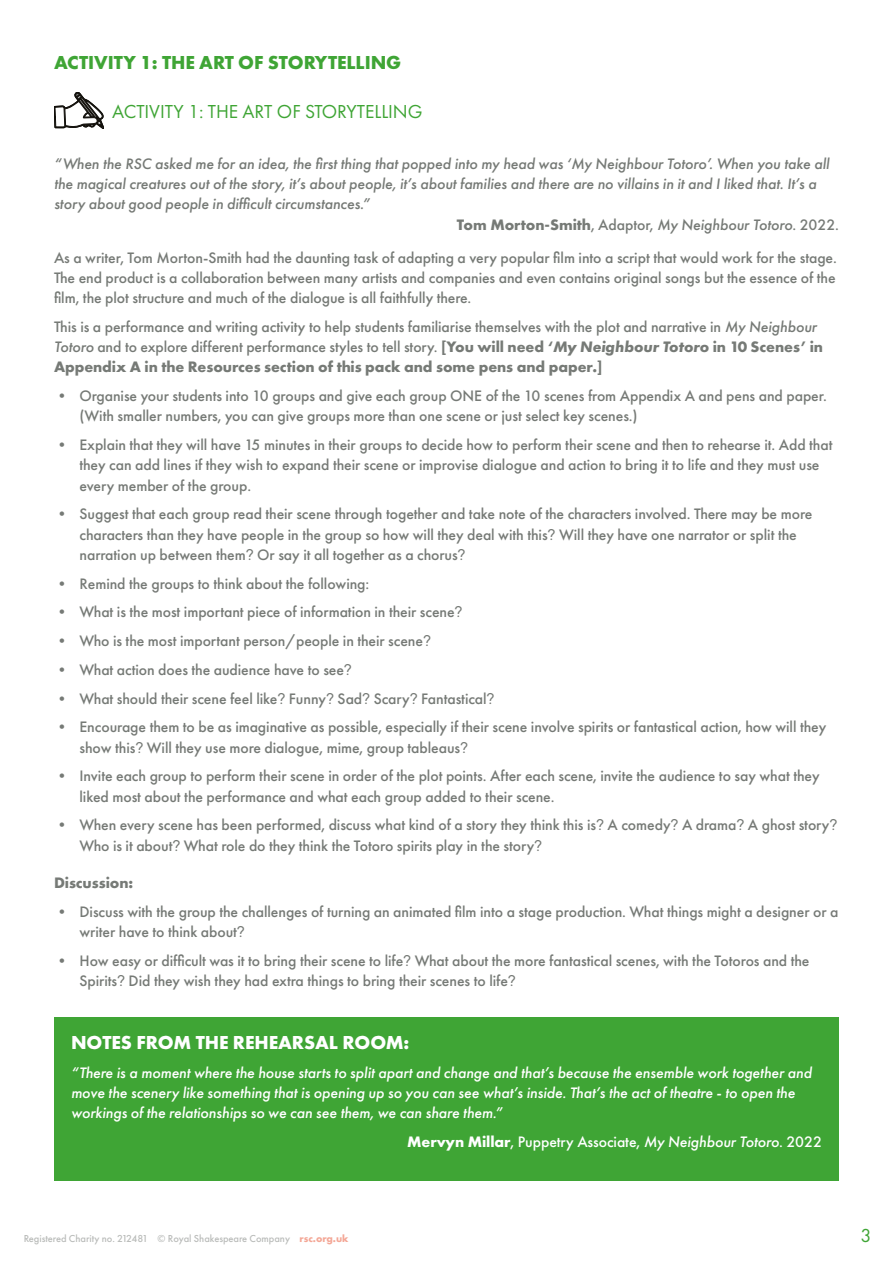
<style>
.page{position:relative;width:893px;height:1263px;background:#fff}
.page>*{position:absolute;margin:0;border:0;box-sizing:border-box;transform-origin:0 0}
.SUBHEAD{font:19.5px "Futura PT";letter-spacing:-.005em;color:#3fa535}
.t1{font:700 19.5px "Futura PT";letter-spacing:-.005em;color:#3fa535}
.t2{font:700 19.5px "Futura PT";letter-spacing:-.005em;color:#fff}
.Body_Text{font:500 15.75px/20.2px "Futura PT";letter-spacing:-.005em;color:#767a76}
.Body_Text-2{font:italic 500 15.75px/20.2px "Futura PT";letter-spacing:-.005em;color:#767a76}
.Body_Text-3{font:italic 500 15.75px/20.2px "Futura PT";letter-spacing:-.005em;color:#fff}
.Body_Text-4{font:500 15.75px "Futura PT";letter-spacing:-.005em;color:#fff}
.Body_Text-5{font:700 15.75px "Futura PT";letter-spacing:-.005em;color:#767a76}
.t3{font:500 10.5px "Futura PT";letter-spacing:-.005em;color:#767a76}
.s1{font-weight:700;font-style:normal}
.s2{font-style:normal}
.s3{font-style:italic}
.s4{font-weight:700}
.s5{font-weight:700;font-style:italic}
.s6{font-family:"Malter Sans Regular Demo";font-weight:400;font-size:14.25px}
.s7{font-weight:700;color:#e94f2d}
</style>
<div class="page">
<svg style="left:54px;top:92px;width:50px;height:37px"></svg>
<div style="left:54px;top:1017px;width:785px;height:163px;background:#3fa535"></div>
<p class="t1" style="left:54px;top:50px;width:349px">ACTIVITY 1: THE ART OF STORYTELLING</p>
<p class="SUBHEAD" style="left:112px;top:100px;width:312px">ACTIVITY 1: THE ART OF STORYTELLING</p>
<p class="Body_Text-2" style="left:54px;top:153px;width:777px">“When the RSC asked me for an idea, the first thing that popped into my head was ‘My Neighbour Totoro’. When you take all the magical creatures out of the story, it’s about people, it’s about families and there are no villains in it and I liked that. It’s a story about good people in difficult circumstances.”</p>
<p class="Body_Text-2" style="left:457px;top:214px;width:384px"><span class="s1">Tom Morton-Smith</span><span class="s2">, Adaptor,</span> My Neighbour Totoro<span class="s2">. 2022.</span></p>
<p class="Body_Text" style="left:54px;top:247px;width:784px;text-align:justify">As a writer, Tom Morton-Smith had the daunting task of adapting a very popular film into a script that would work for the stage.<br>The end product is a collaboration between many artists and companies and even contains original songs but the essence of the film, the plot structure and much of the dialogue is all faithfully there.</p>
<p class="Body_Text" style="left:54px;top:316px;width:770px">This is a performance and writing activity to help students familiarise themselves with the plot and narrative in <span class="s3">My Neighbour<br>Totoro</span> and to explore different performance styles to tell story. <span class="s4">[You will need ‘</span><span class="s5">My Neighbour Totoro</span> <span class="s4">in 10 Scenes’ in<br>Appendix A in the Resources section of this pack and some pens and paper.]</span></p>
<p class="Body_Text" style="left:80px;top:386px;width:749px;text-indent:-26px">• Organise your students into 10 groups and give each group ONE of the 10 scenes from Appendix A and pens and paper. (With smaller numbers, you can give groups more than one scene or just select key scenes.)</p>
<p class="Body_Text" style="left:80px;top:435px;width:755px;text-indent:-26px">• Explain that they will have 15 minutes in their groups to decide how to perform their scene and then to rehearse it. Add that they can add lines if they wish to expand their scene or improvise dialogue and action to bring it to life and they must use every member of the group.</p>
<p class="Body_Text" style="left:80px;top:504px;width:734px;text-indent:-26px">• Suggest that each group read their scene through together and take note of the characters involved. There may be more characters than they have people in the group so how will they deal with this<span class="s6">?</span> Will they have one narrator or split the narration up between them<span class="s6">?</span> Or say it all together as a chorus<span class="s6">?</span></p>
<p class="Body_Text" style="left:54px;top:573px;width:317px">• Remind the groups to think about the following:</p>
<p class="Body_Text" style="left:54px;top:602px;width:410px">• What is the most important piece of information in their scene<span class="s6">?</span></p>
<p class="Body_Text" style="left:54px;top:631px;width:378px">• Who is the most important person/people in their scene<span class="s6">?</span></p>
<p class="Body_Text" style="left:54px;top:659px;width:299px">• What action does the audience have to see<span class="s6">?</span></p>
<p class="Body_Text" style="left:54px;top:688px;width:442px">• What should their scene feel like<span class="s6">?</span> Funny<span class="s6">?</span> Sad<span class="s6">?</span> Scary<span class="s6">?</span> Fantastical<span class="s6">?</span></p>
<p class="Body_Text" style="left:80px;top:717px;width:748px;text-indent:-26px">• Encourage them to be as imaginative as possible, especially if their scene involve spirits or fantastical action, how will they show this<span class="s6">?</span> Will they use more dialogue, mime, group tableaus<span class="s6">?</span></p>
<p class="Body_Text" style="left:80px;top:766px;width:742px;text-indent:-26px">• Invite each group to perform their scene in order of the plot points. After each scene, invite the audience to say what they liked most about the performance and what each group added to their scene.</p>
<p class="Body_Text" style="left:80px;top:815px;width:759px;text-indent:-26px">• When every scene has been performed, discuss what kind of a story they think this is<span class="s6">?</span> A comedy<span class="s6">?</span> A drama<span class="s6">?</span> A ghost story<span class="s6">?<br></span>Who is it about<span class="s6">?</span> What role do they think the Totoro spirits play in the story<span class="s6">?</span></p>
<p class="Body_Text-5" style="left:54px;top:872px;width:81px">Discussion:</p>
<p class="Body_Text" style="left:80px;top:901px;width:760px;text-indent:-26px">• Discuss with the group the challenges of turning an animated film into a stage production. What things might a designer or a writer have to think about<span class="s6">?</span></p>
<p class="Body_Text" style="left:80px;top:950px;width:731px;text-indent:-26px">• How easy or difficult was it to bring their scene to life<span class="s6">?</span> What about the more fantastical scenes, with the Totoros and the<br>Spirits<span class="s6">?</span> Did they wish they had extra things to bring their scenes to life<span class="s6">?</span></p>
<p class="t2" style="left:71px;top:1030px;width:340px">NOTES FROM THE REHEARSAL ROOM:</p>
<p class="Body_Text-3" style="left:71px;top:1062px;width:742px">“There is a moment where the house starts to split apart and change and that’s because the ensemble work together and move the scenery like something that is opening up so you can see what’s inside. That’s the act of theatre - to open the workings of the relationships so we can see them, we can share them.”</p>
<p class="Body_Text-4" style="left:407px;top:1132px;width:416px"><span class="s4">Mervyn Millar</span>, Puppetry Associate, <span class="s3">My Neighbour Totoro</span>. 2022</p>
<p class="t3" style="left:23px;top:1232px;width:327px">Registered Charity no. 212481 © Royal Shakespeare Company <span class="s7">rsc.org.uk</span></p>
<p class="SUBHEAD" style="left:861px;top:1224px;width:13px">3</p>
</div>
